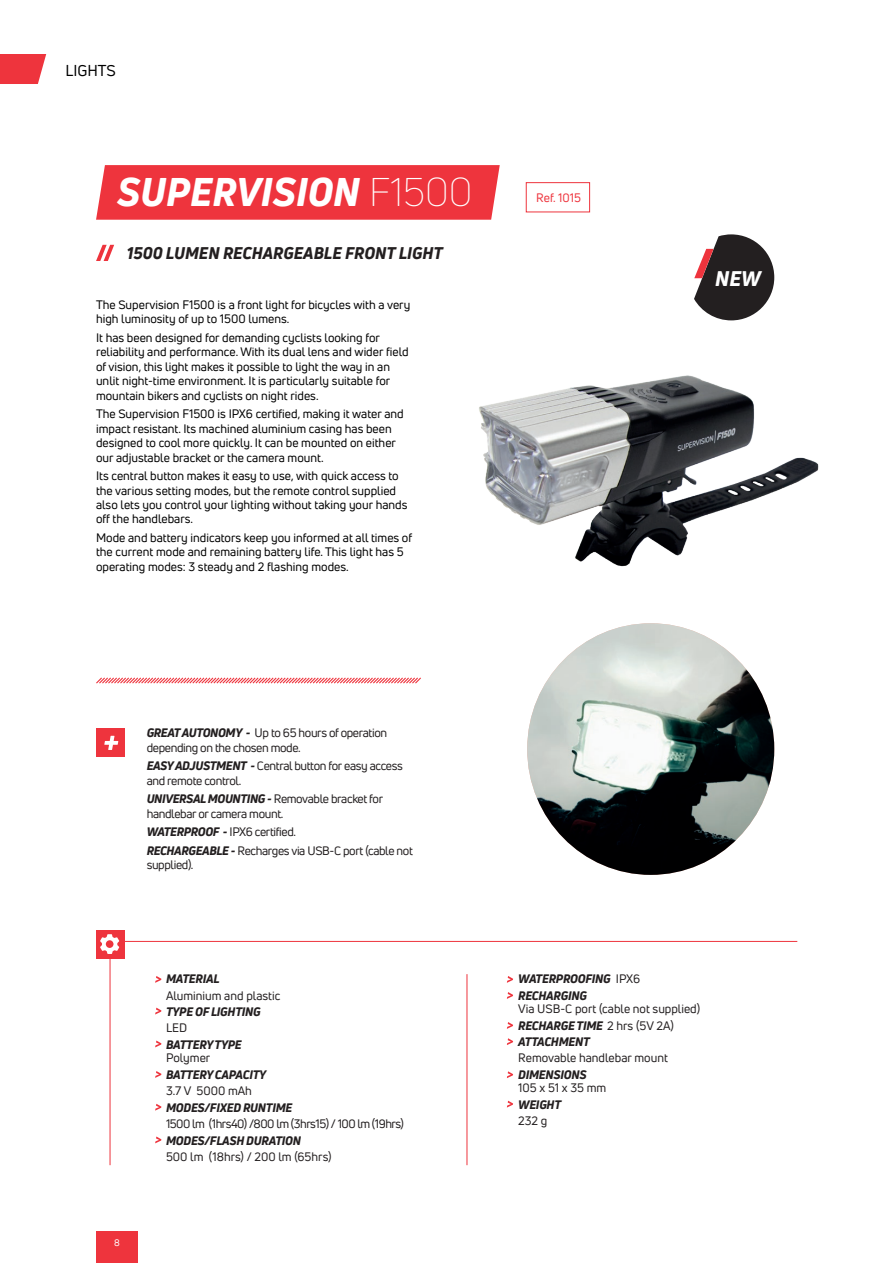
<style>
.page{position:relative;width:893px;height:1263px;background:#fff}
.page>*{position:absolute;margin:0;border:0;box-sizing:border-box;transform-origin:0 0}
.t1{font:italic 800 39px "Uni Neue";color:#fff}
.t2{font:italic 800 20.7px "Uni Neue";color:#fff}
.t3{font:italic 800 16.5px "Uni Neue";color:#231f20}
.t4{font:15.45px "Uni Neue";color:#000}
.t5{font:12px/14.4px "Uni Neue";color:#000}
.t6{font:12px/14.4px "Uni Neue";letter-spacing:-.03em;color:#231f20}
.t7{font:12px/16.5px "Uni Neue";color:#231f20}
.t8{font:italic 800 12px/16.5px "Uni Neue";letter-spacing:-.02em;color:#231f20}
.t9{font:12px "Uni Neue";color:#ee343d}
.t10{font:9.45px "Uni Neue";color:#fff}
.s1{font-weight:300;font-style:normal}
.s2{font-weight:800;font-style:italic}
.s3{font-weight:400;font-style:normal}
</style>
<div class="page">
<svg style="left:0;top:54px;width:46px;height:30px"></svg>
<img style="left:479px;top:375px;width:340px;height:192px">
<img style="left:527px;top:623px;width:247px;height:252px">
<div style="left:96px;top:1231px;width:42px;height:32px;background:#ee343d"></div>
<svg style="left:109px;top:941px;width:689px;height:225px"></svg>
<div style="left:96px;top:728px;width:29px;height:29px;background:#ee343d"></div>
<svg style="left:104px;top:736px;width:14px;height:14px"></svg>
<svg style="left:96px;top:245px;width:18px;height:16px"></svg>
<div style="left:96px;top:930px;width:29px;height:28px;background:#ee343d"></div>
<svg style="left:100px;top:934px;width:19px;height:20px"></svg>
<svg style="left:155px;top:1136px;width:6px;height:7px"></svg>
<svg style="left:155px;top:1104px;width:6px;height:6px"></svg>
<svg style="left:155px;top:1071px;width:6px;height:7px"></svg>
<svg style="left:155px;top:1040px;width:6px;height:7px"></svg>
<svg style="left:155px;top:1008px;width:6px;height:6px"></svg>
<svg style="left:155px;top:976px;width:6px;height:7px"></svg>
<svg style="left:507px;top:1101px;width:6px;height:6px"></svg>
<svg style="left:507px;top:1071px;width:6px;height:7px"></svg>
<svg style="left:507px;top:1038px;width:6px;height:7px"></svg>
<svg style="left:507px;top:1022px;width:6px;height:7px"></svg>
<svg style="left:507px;top:992px;width:6px;height:7px"></svg>
<svg style="left:507px;top:976px;width:6px;height:7px"></svg>
<div style="left:96px;top:165px;width:404px;height:55px;background:#ee343d"></div>
<div style="left:526px;top:182px;width:64px;height:30px;border:1px solid #ee343d"></div>
<svg style="left:96px;top:677px;width:325px;height:7px"></svg>
<hr style="left:467px;top:974px;width:1px;height:191px;background:#ee343d">
<svg style="left:694px;top:234px;width:80px;height:86px"></svg>
<p class="t4" style="left:66px;top:60px;width:52px">LIGHTS</p>
<h1 class="t1" style="left:117px;top:166px;width:357px">SUPERVISION <span class="s1">F1500</span></h1>
<h3 class="t3" style="left:127px;top:241px;width:317px">1500 LUMEN RECHARGEABLE FRONT LIGHT</h3>
<p class="t5" style="left:96px;top:297px;width:316px">The Supervision F1500 is a front light for bicycles with a very high luminosity of up to 1500 lumens.</p>
<p class="t5" style="left:96px;top:330px;width:314px">It has been designed for demanding cyclists looking for reliability and performance. With its dual lens and wider field of vision, this light makes it possible to light the way in an unlit night-time environment. It is particularly suitable for mountain bikers and cyclists on night rides.</p>
<p class="t5" style="left:96px;top:407px;width:309px">The Supervision F1500 is IPX6 certified, making it water and impact resistant. Its machined aluminium casing has been designed to cool more quickly. It can be mounted on either our adjustable bracket or the camera mount.</p>
<p class="t5" style="left:96px;top:469px;width:313px">Its central button makes it easy to use, with quick access to the various setting modes, but the remote control supplied also lets you control your lighting without taking your hands off the handlebars.</p>
<p class="t5" style="left:96px;top:530px;width:318px">Mode and battery indicators keep you informed at all times of the current mode and remaining battery life. This light has 5 operating modes: 3 steady and 2 flashing modes.</p>
<p class="t9" style="left:536px;top:190px;width:46px">Ref. 1015</p>
<h2 class="t2" style="left:715px;top:264px;width:47px">NEW</h2>
<p class="t6" style="left:147px;top:725px;width:242px"><span class="s2">GREAT AUTONOMY -</span> Up to 65 hours of operation depending on the chosen mode.</p>
<p class="t6" style="left:147px;top:758px;width:258px"><span class="s2">EASY ADJUSTMENT -</span> Central button for easy access and remote control.</p>
<p class="t6" style="left:147px;top:792px;width:238px"><span class="s2">UNIVERSAL MOUNTING -</span> Removable bracket for handlebar or camera mount.</p>
<p class="t6" style="left:147px;top:822px;width:268px;line-height:18.6px"><span class="s2">WATERPROOF -</span> IPX6 certified.<br><span class="s2">RECHARGEABLE -</span> Recharges via USB-C port (cable not</p>
<p class="t6" style="left:147px;top:858px;width:48px">supplied).</p>
<p class="t10" style="left:114px;top:1237px;width:7px">8</p>
<p class="t8" style="left:166px;top:970px;width:55px">MATERIAL</p>
<p class="t7" style="left:166px;top:987px;width:116px">Aluminium and plastic</p>
<p class="t8" style="left:166px;top:1003px;width:96px">TYPE OF LIGHTING</p>
<p class="t6" style="left:166px;top:1021px;width:23px">LED</p>
<p class="t8" style="left:166px;top:1036px;width:77px">BATTERY TYPE</p>
<p class="t7" style="left:166px;top:1050px;width:46px">Polymer</p>
<p class="t8" style="left:166px;top:1066px;width:102px">BATTERY CAPACITY</p>
<p class="t6" style="left:166px;top:1084px;width:87px">3.7 V 5000 mAh</p>
<p class="t8" style="left:166px;top:1099px;width:128px">MODES/FIXED RUNTIME</p>
<p class="t6" style="left:166px;top:1116px;width:239px">1500 lm (1hrs40) /800 lm (3hrs15) / 100 lm (19hrs)</p>
<p class="t8" style="left:166px;top:1132px;width:137px">MODES/FLASH DURATION</p>
<p class="t7" style="left:166px;top:1148px;width:167px">500 lm (18hrs) / 200 lm (65hrs)</p>
<p class="t8" style="left:518px;top:970px;width:123px">WATERPROOFING <span class="s3">IPX6<br></span>RECHARGING</p>
<p class="t7" style="left:518px;top:1000px;width:184px">Via USB-C port (cable not supplied)<br><span class="s2">RECHARGE TIME</span> 2 hrs (5V 2A)<br><span class="s2">ATTACHMENT</span></p>
<p class="t7" style="left:518px;top:1050px;width:151px">Removable handlebar mount</p>
<p class="t8" style="left:518px;top:1066px;width:70px">DIMENSIONS</p>
<p class="t6" style="left:518px;top:1081px;width:90px">105 x 51 x 35 mm</p>
<p class="t8" style="left:518px;top:1096px;width:44px">WEIGHT</p>
<p class="t6" style="left:518px;top:1114px;width:31px">232 g</p>
</div>
